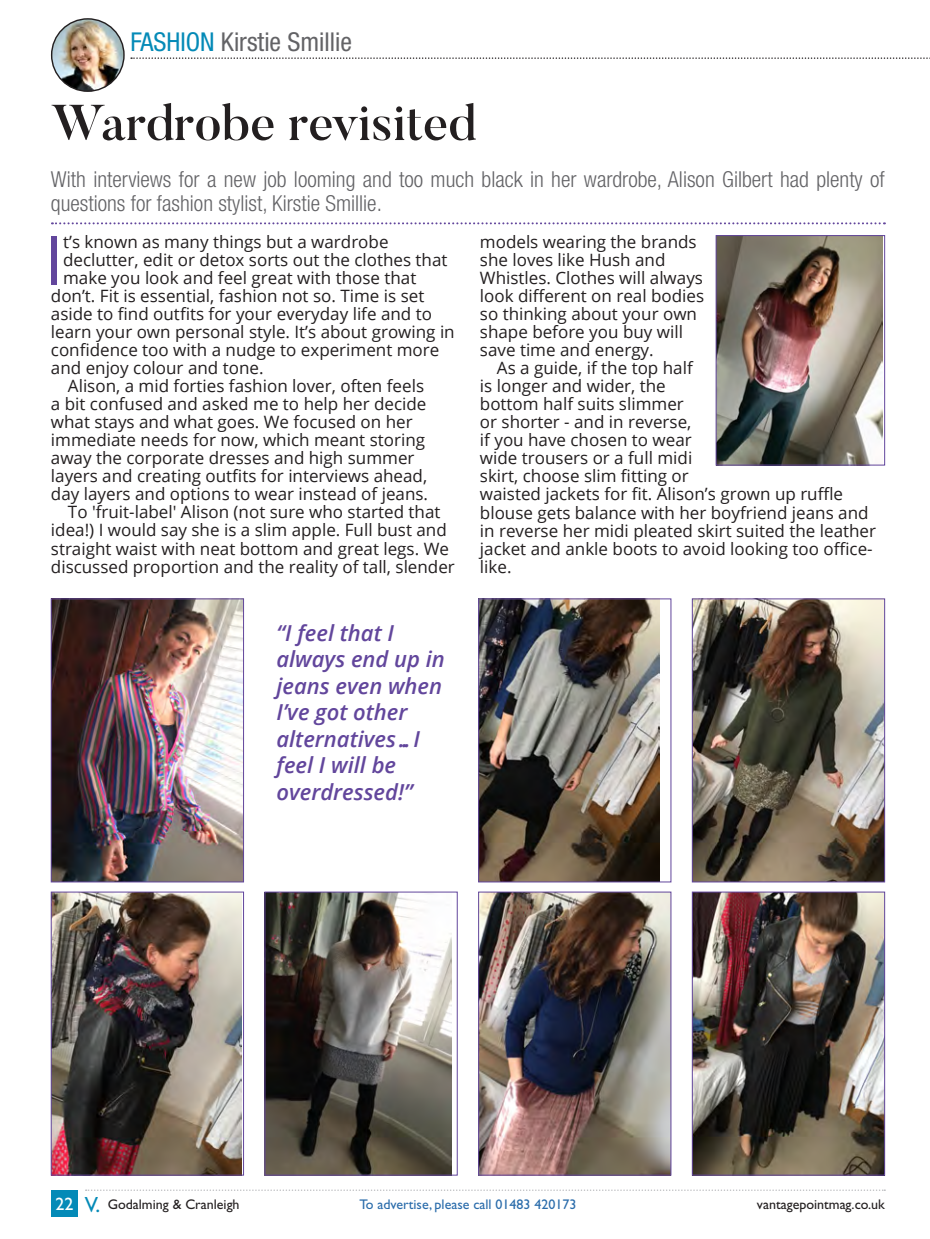
<style>
.page{position:relative;width:930px;height:1239px;background:#fff}
.page>*{position:absolute;margin:0;border:0;box-sizing:border-box;transform-origin:0 0}
.Article_OpenSans{font:67.4px "Open Sans";color:#62469c}
.Article_OpenSans-2{font:500 50px "Butler";color:#231f20}
.t1{font:condensed 26px "Helvetica Neue LT Std";color:#636366}
.Article_byline{font:300 condensed 22px/24px "Helvetica Neue LT Std";color:#636366}
.Article_OpenSans-3{font:italic 600 22px/26.4px "Open Sans";color:#62469c}
.t2{font:22px "Gill Sans";color:#048ab7}
.t3{font:18px "Gill Sans";color:#fff}
.Article_OpenSans-4{font:17px/18px "Open Sans";color:#231f20}
.t4{font:14px "Gill Sans";color:#231f20}
.t5{font:14px "Gill Sans";color:#2a6cab}
.s1{color:#048ab7}
</style>
<div class="page">
<svg style="left:52px;top:222px;width:832px;height:2px"></svg>
<img style="left:694px;top:600px;width:188px;height:280px">
<div style="left:692px;top:598px;width:192px;height:284px;border:1px solid #62469c"></div>
<img style="left:53px;top:600px;width:189px;height:280px">
<div style="left:51px;top:598px;width:193px;height:284px;border:1px solid #62469c"></div>
<img style="left:53px;top:893px;width:189px;height:280px">
<div style="left:51px;top:891px;width:193px;height:284px;border:1px solid #62469c"></div>
<svg style="left:131px;top:57px;width:799px;height:2px"></svg>
<img style="left:52px;top:19px;width:72px;height:72px;border-radius:36px">
<div style="left:51px;top:18px;width:74px;height:74px;border:1px solid #231f20;border-radius:50%"></div>
<img style="left:694px;top:893px;width:188px;height:280px">
<div style="left:692px;top:891px;width:192px;height:284px;border:1px solid #62469c"></div>
<img style="left:480px;top:600px;width:179px;height:280px">
<div style="left:478px;top:598px;width:193px;height:284px;border:1px solid #62469c"></div>
<img style="left:480px;top:893px;width:189px;height:280px">
<div style="left:478px;top:891px;width:193px;height:284px;border:1px solid #62469c"></div>
<svg style="left:86px;top:1189px;width:799px;height:1px"></svg>
<div style="left:51px;top:1189px;width:27px;height:27px;background:#048ab7"></div>
<img style="left:266px;top:893px;width:185px;height:280px">
<div style="left:264px;top:891px;width:193px;height:284px;border:1px solid #62469c"></div>
<img style="left:717px;top:237px;width:165px;height:226px">
<div style="left:715px;top:235px;width:169px;height:230px;border:1px solid #62469c"></div>
<p class="t1" style="left:130px;top:27px;width:223px"><span class="s1">FASHION</span> Kirstie Smillie</p>
<p class="Article_OpenSans-2" style="left:51px;top:91px;width:427px">Wardrobe revisited</p>
<p class="Article_byline" style="left:51px;top:167px;width:835px">With interviews for a new job looming and too much black in her wardrobe, Alison Gilbert had plenty of questions for fashion stylist, Kirstie Smillie.</p>
<p class="Article_OpenSans" style="left:44px;top:214px;width:20px">I</p>
<p class="Article_OpenSans-4" style="left:63px;top:233px;width:327px">t’s known as many things but a wardrobe</p>
<p class="Article_OpenSans-4" style="left:63px;top:251px;width:386px">declutter, edit or detox sorts out the clothes that</p>
<p class="Article_OpenSans-4" style="left:63px;top:269px;width:355px">make you look and feel great with those that</p>
<p class="Article_OpenSans-4" style="left:51px;top:287px;width:375px">don’t. Fit is essential, fashion not so. Time is set</p>
<p class="Article_OpenSans-4" style="left:51px;top:305px;width:382px">aside to find outfits for your everyday life and to</p>
<p class="Article_OpenSans-4" style="left:51px;top:323px;width:405px">learn your own personal style. It’s about growing in</p>
<p class="Article_OpenSans-4" style="left:51px;top:341px;width:390px">confidence too with a nudge to experiment more</p>
<p class="Article_OpenSans-4" style="left:51px;top:359px;width:214px">and enjoy colour and tone.</p>
<p class="Article_OpenSans-4" style="left:51px;top:377px;width:378px;text-indent:17px">Alison, a mid forties fashion lover, often feels a bit confused and asked me to help her decide what stays and what goes. We focused on her immediate needs for now, which meant storing away the corporate dresses and high summer layers and creating outfits for interviews ahead, day layers and options to wear instead of jeans.</p>
<p class="Article_OpenSans-4" style="left:51px;top:503px;width:405px;text-align:center">To 'fruit-label' Alison (not sure who started that idea!) I would say she is a slim apple. Full bust and straight waist with neat bottom and great legs. We discussed proportion and the reality of tall, slender</p>
<p class="Article_OpenSans-3" style="left:276px;top:619px;width:170px">“I feel that I always end up in jeans even when<br>I’ve got other alternatives…I feel I will be overdressed!”</p>
<p class="Article_OpenSans-4" style="left:480px;top:233px;width:226px">models wearing the brands she loves like Hush and<br>Whistles. Clothes will always look different on real bodies so thinking about your own shape before you buy will save time and energy.</p>
<p class="Article_OpenSans-4" style="left:480px;top:359px;width:397px;text-indent:17px">As a guide, if the top half<br>is longer and wider, the<br>bottom half suits slimmer<br>or shorter - and in reverse,<br>if you have chosen to wear<br>wide trousers or a full midi<br>skirt, choose slim fitting or<br>waisted jackets for fit. Alison’s grown up ruffle blouse gets balance with her boyfriend jeans and in reverse her midi pleated skirt suited the leather jacket and ankle boots to avoid looking too office&shy;like.</p>
<p class="t3" style="left:55px;top:1193px;width:19px">22</p>
<p class="t2" style="left:85px;top:1191px;width:17px">V.</p>
<p class="t4" style="left:108px;top:1195px;width:133px">Godalming &amp; Cranleigh</p>
<p class="t5" style="left:359px;top:1195px;width:218px">To advertise, please call 01483 420173</p>
<p class="t4" style="left:756px;top:1195px;width:129px">vantagepointmag.co.uk</p>
</div>
